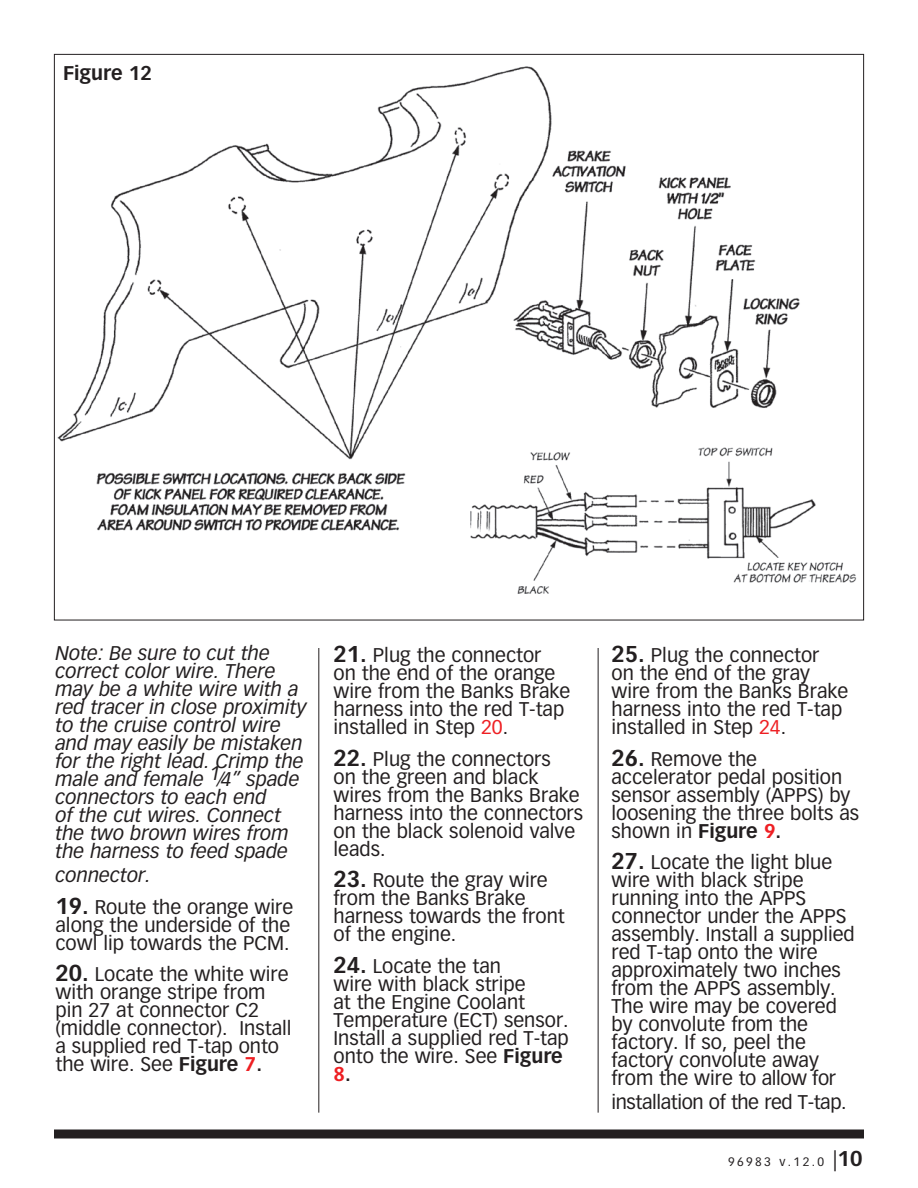
<style>
.page{position:relative;width:918px;height:1188px;background:#fff}
.page>*{position:absolute;margin:0;border:0;box-sizing:border-box;transform-origin:0 0}
.t1{font:19.5px/18px "Vectora LT Std";color:#231f20}
.t2{font:italic 19.5px/18px "Vectora LT Std";color:#231f20}
.t3{font:19.5px "Vectora LT Std";letter-spacing:-.02em;color:#231f20}
.t4{font:700 19.5px "Vectora LT Std";color:#231f20}
.t5{font:12px "Vectora LT Std";letter-spacing:.2em;color:#231f20}
.s1{font-weight:700;font-size:22.5px}
.s2{font-weight:700}
.s3{font-weight:700;color:#ee1f23}
.s4{color:#ee1f23}
.s5{font-size:21px}
.s6{font-weight:700;font-size:21px}
</style>
<div class="page">
<img style="left:57px;top:66px;width:800px;height:528px">
<div style="left:54px;top:1130px;width:810px;height:8px;background:#231f20"></div>
<hr style="left:318px;top:648px;width:1px;height:465px;background:#231f20">
<hr style="left:598px;top:648px;width:1px;height:465px;background:#231f20">
<p class="t4" style="left:63px;top:61px;width:90px">Figure 12</p>
<p class="t2" style="left:56px;top:645px;width:252px">Note: Be sure to cut the correct color wire. There may be a white wire with a red tracer in close proximity to the cruise control wire and may easily be mistaken for the right lead. Crimp the male and female 1⁄4” spade connectors to each end<br>of the cut wires. Connect the two brown wires from the harness to feed spade</p>
<p class="t2" style="left:56px;top:867px;width:97px">connector.</p>
<p class="t1" style="left:55px;top:898px;width:239px"><span class="s1">19.</span> Route the orange wire along the underside of the cowl lip towards the PCM.</p>
<p class="t1" style="left:55px;top:965px;width:238px"><span class="s1">20.</span> Locate the white wire with orange stripe from pin 27 at connector C2 (middle connector). Install a supplied red T-tap onto the wire. See <span class="s2">Figure</span> <span class="s3">7</span><span class="s2">.</span></p>
<p class="t1" style="left:333px;top:647px;width:238px"><span class="s1">21.</span> Plug the connector<br>on the end of the orange wire from the Banks Brake harness into the red T-tap installed in Step <span class="s4">20</span>.</p>
<p class="t1" style="left:333px;top:750px;width:251px"><span class="s1">22.</span> Plug the connectors<br>on the green and black wires from the Banks Brake harness into the connectors on the black solenoid valve leads.</p>
<p class="t1" style="left:333px;top:872px;width:233px"><span class="s1">23.</span> Route the gray wire from the Banks Brake harness towards the front of the engine.</p>
<p class="t1" style="left:333px;top:957px;width:237px"><span class="s1">24.</span> Locate the tan<br>wire with black stripe<br>at the Engine Coolant<br>Temperature (ECT) sensor.<br>Install a supplied red T-tap onto the wire. See <span class="s2">Figure<br></span><span class="s3">8</span><span class="s2">.</span></p>
<p class="t1" style="left:611px;top:647px;width:238px"><span class="s1">25.</span> Plug the connector<br>on the end of the gray wire from the Banks Brake harness into the red T-tap installed in Step <span class="s4">24</span>.</p>
<p class="t1" style="left:611px;top:750px;width:249px"><span class="s1">26.</span> Remove the accelerator pedal position sensor assembly (APPS) by loosening the three bolts as shown in <span class="s2">Figure</span> <span class="s3">9</span><span class="s2">.</span></p>
<p class="t1" style="left:611px;top:854px;width:245px"><span class="s1">27.</span> Locate the light blue wire with black stripe running into the APPS connector under the APPS assembly. Install a supplied red T-tap onto the wire approximately two inches from the APPS assembly.<br>The wire may be covered by convolute from the factory. If so, peel the factory convolute away from the wire to allow for</p>
<p class="t3" style="left:611px;top:1091px;width:237px">installation of the red T-tap.</p>
<p class="t5" style="left:728px;top:1154px;width:136px">96983 v.12.0 <span class="s5">|</span><span class="s6">10</span></p>
</div>
